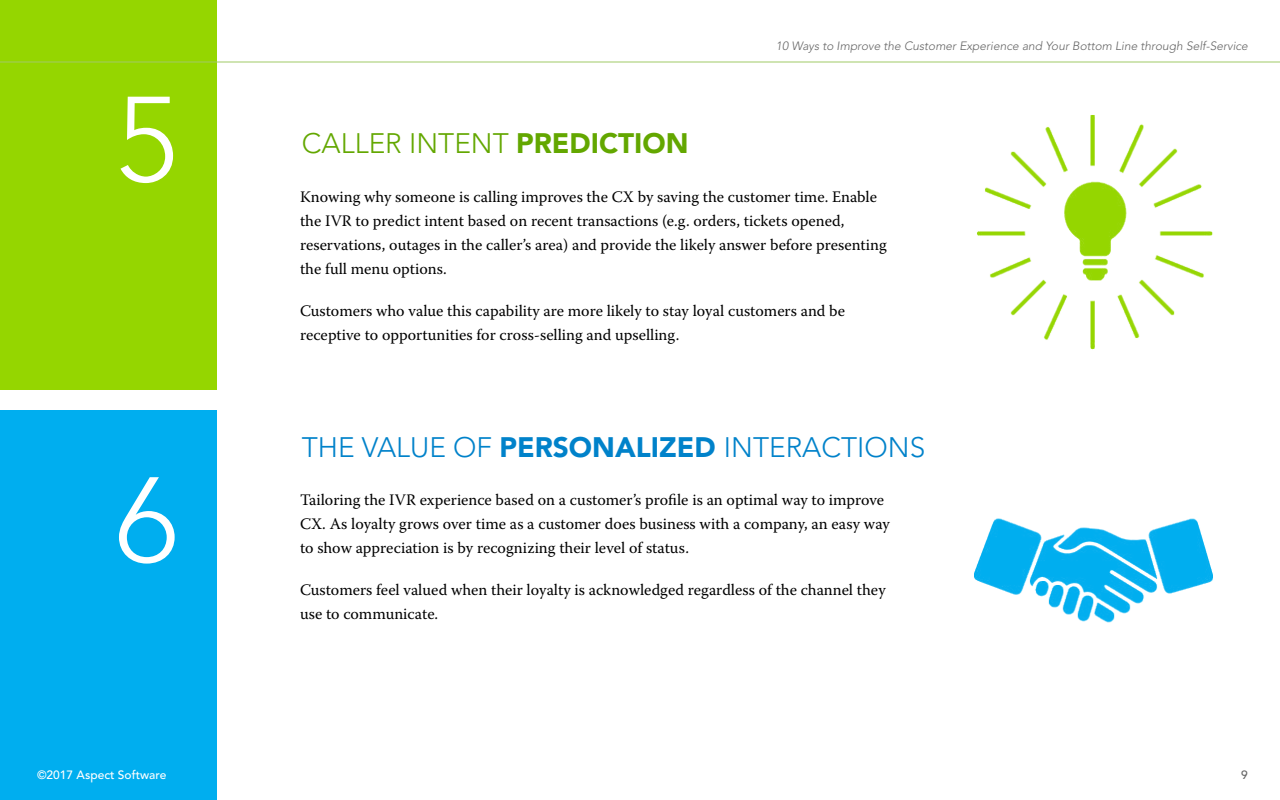
<style>
.page{position:relative;width:1280px;height:800px;background:#fff}
.page>*{position:absolute;margin:0;border:0;box-sizing:border-box;transform-origin:0 0}
.t1{font:300 120px "Avenir LT Std";color:#fff}
.t2{font:300 28px "Avenir LT Std";color:#0082ca}
.t3{font:300 28px "Avenir LT Std";color:#63a700}
.t4{font:16px/24px "Warnock Pro";color:#000}
.t5{font:italic 300 12px "Avenir LT Std";color:#666}
.t6{font:500 12px "Avenir LT Std";color:#fff}
.t7{font:500 12px "Avenir LT Std";color:#666}
.s1{font-weight:900}
</style>
<div class="page">
<div style="left:0;top:410px;width:217px;height:390px;background:#00aeef"></div>
<div style="left:0;top:0;width:217px;height:390px;background:#95d600"></div>
<img style="left:977px;top:115px;width:236px;height:235px">
<img style="left:974px;top:518px;width:239px;height:105px">
<hr style="left:0;top:62px;width:1280px;height:1px;background:#a1ca66">
<h1 class="t1" style="left:116px;top:70px;width:64px">5</h1>
<h1 class="t1" style="left:116px;top:450px;width:64px">6</h1>
<h2 class="t3" style="left:302px;top:127px;width:388px">CALLER INTENT <span class="s1">PREDICTION</span></h2>
<p class="t5" style="left:776px;top:39px;width:474px">10 Ways to Improve the Customer Experience and Your Bottom Line through Self-Service</p>
<p class="t4" style="left:300px;top:185px;width:588px">Knowing why someone is calling improves the CX by saving the customer time. Enable the IVR to predict intent based on recent transactions (e.g. orders, tickets opened, reservations, outages in the caller’s area) and provide the likely answer before presenting the full menu options.</p>
<p class="t4" style="left:300px;top:299px;width:547px">Customers who value this capability are more likely to stay loyal customers and be receptive to opportunities for cross-selling and upselling.</p>
<h2 class="t2" style="left:302px;top:431px;width:625px">THE VALUE OF <span class="s1">PERSONALIZED</span> INTERACTIONS</h2>
<p class="t4" style="left:300px;top:488px;width:591px">Tailoring the IVR experience based on a customer’s profile is an optimal way to improve<br>CX. As loyalty grows over time as a customer does business with a company, an easy way to show appreciation is by recognizing their level of status.</p>
<p class="t4" style="left:300px;top:578px;width:587px">Customers feel valued when their loyalty is acknowledged regardless of the channel they use to communicate.</p>
<p class="t6" style="left:37px;top:768px;width:131px">©2017 Aspect Software</p>
<p class="t7" style="left:1241px;top:768px;width:8px">9</p>
</div>
